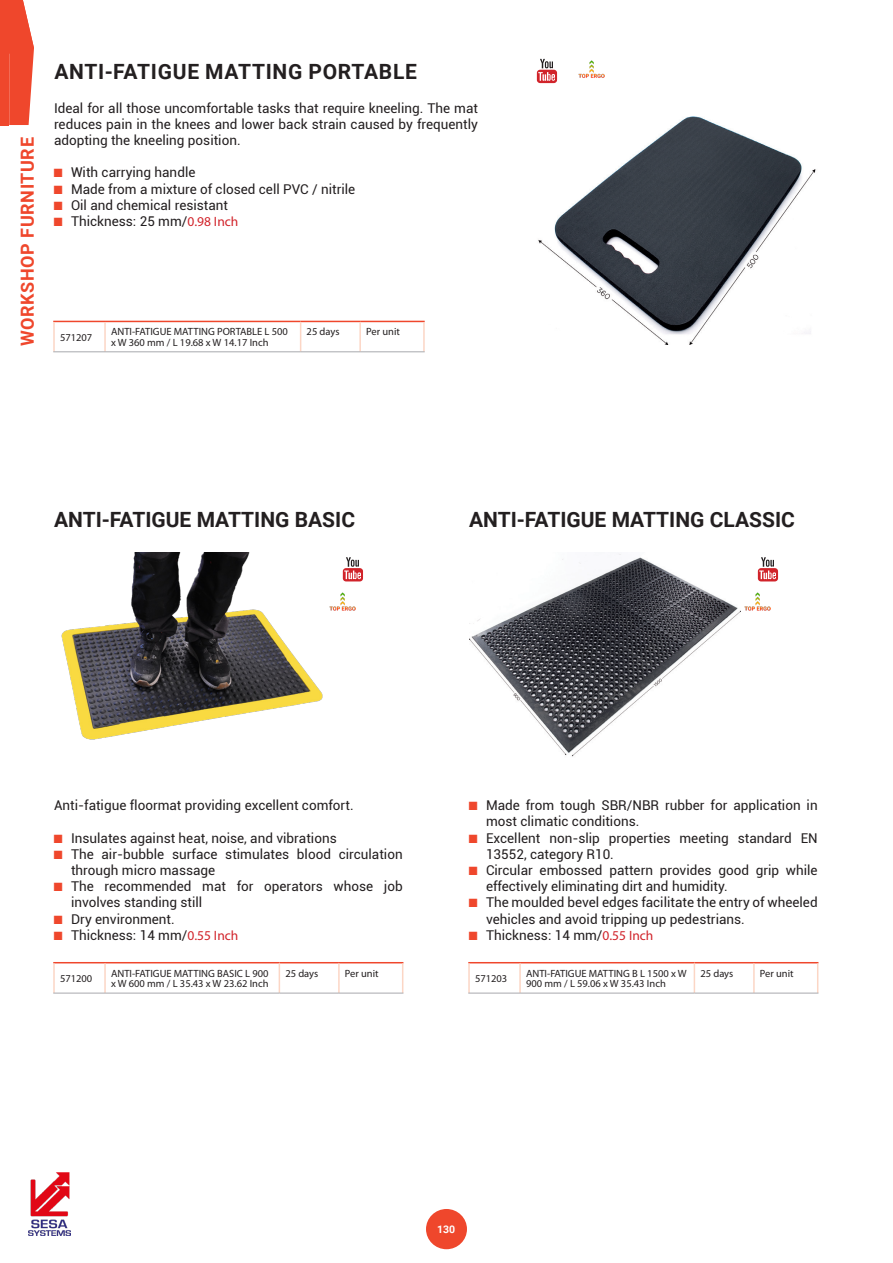
<style>
.page{position:relative;width:893px;height:1263px;background:#fff}
.page>*{position:absolute;margin:0;border:0;box-sizing:border-box;transform-origin:0 0}
.t1{font:700 21px "Roboto";color:#231f20}
.t2{font:700 21px "Roboto";letter-spacing:.035em;color:#231f20}
.t3{font:700 18px "Roboto";letter-spacing:.035em;color:#ef472c}
.t4{font:13.5px/16.2px "Roboto";color:#231f20}
.t5{font:10.5px/10.5px "Myriad Pro";color:#231f20}
.t6{font:700 10.5px "Roboto";color:#fff}
.s1{font-family:"Courier New";color:#ef472c}
.s2{font-family:"Myriad Pro";color:#d1232a}
</style>
<div class="page">
<div style="left:426px;top:1209px;width:41px;height:40px;background:#ef472c;border-radius:50%"></div>
<img style="left:28px;top:1172px;width:43px;height:63px">
<svg style="left:0;top:0;width:34px;height:125px;background:#f05b43"></svg>
<svg style="left:537px;top:59px;width:20px;height:24px"></svg>
<img style="left:579px;top:60px;width:25px;height:18px">
<img style="left:538px;top:116px;width:278px;height:228px">
<hr style="left:53px;top:321px;width:52px;height:1px;background:#ef472c">
<hr style="left:105px;top:321px;width:196px;height:1px;background:#ef472c">
<hr style="left:301px;top:321px;width:59px;height:1px;background:#ef472c">
<hr style="left:360px;top:321px;width:65px;height:1px;background:#ef472c">
<hr style="left:53px;top:322px;width:2px;height:30px;background:#fcd6c5">
<hr style="left:104px;top:322px;width:2px;height:30px;background:#fcd6c5">
<hr style="left:300px;top:322px;width:1px;height:30px;background:#fcd6c5">
<hr style="left:359px;top:322px;width:2px;height:30px;background:#fcd6c5">
<hr style="left:423px;top:322px;width:2px;height:30px;background:#fcd6c5">
<hr style="left:53px;top:352px;width:52px;height:1px;background:#a8a9ad">
<hr style="left:105px;top:352px;width:196px;height:1px;background:#a8a9ad">
<hr style="left:301px;top:352px;width:59px;height:1px;background:#a8a9ad">
<hr style="left:360px;top:352px;width:65px;height:1px;background:#a8a9ad">
<img style="left:61px;top:552px;width:262px;height:188px">
<svg style="left:343px;top:557px;width:20px;height:24px"></svg>
<img style="left:329px;top:592px;width:26px;height:19px">
<hr style="left:53px;top:962px;width:52px;height:1px;background:#ef472c">
<hr style="left:105px;top:962px;width:174px;height:1px;background:#ef472c">
<hr style="left:279px;top:962px;width:60px;height:1px;background:#ef472c">
<hr style="left:339px;top:962px;width:64px;height:1px;background:#ef472c">
<hr style="left:53px;top:963px;width:2px;height:30px;background:#fcd6c5">
<hr style="left:104px;top:963px;width:2px;height:30px;background:#fcd6c5">
<hr style="left:279px;top:963px;width:1px;height:30px;background:#fcd6c5">
<hr style="left:338px;top:963px;width:2px;height:30px;background:#fcd6c5">
<hr style="left:402px;top:963px;width:1px;height:30px;background:#fcd6c5">
<hr style="left:53px;top:993px;width:52px;height:1px;background:#a8a9ad">
<hr style="left:105px;top:993px;width:174px;height:1px;background:#a8a9ad">
<hr style="left:279px;top:993px;width:60px;height:1px;background:#a8a9ad">
<hr style="left:339px;top:993px;width:64px;height:1px;background:#a8a9ad">
<img style="left:469px;top:554px;width:271px;height:203px">
<svg style="left:758px;top:557px;width:20px;height:24px"></svg>
<img style="left:744px;top:592px;width:26px;height:19px">
<hr style="left:468px;top:962px;width:52px;height:1px;background:#ef472c">
<hr style="left:520px;top:962px;width:174px;height:1px;background:#ef472c">
<hr style="left:694px;top:962px;width:60px;height:1px;background:#ef472c">
<hr style="left:754px;top:962px;width:64px;height:1px;background:#ef472c">
<hr style="left:468px;top:963px;width:2px;height:30px;background:#fcd6c5">
<hr style="left:519px;top:963px;width:2px;height:30px;background:#fcd6c5">
<hr style="left:694px;top:963px;width:1px;height:30px;background:#fcd6c5">
<hr style="left:753px;top:963px;width:2px;height:30px;background:#fcd6c5">
<hr style="left:817px;top:963px;width:1px;height:30px;background:#fcd6c5">
<hr style="left:468px;top:993px;width:52px;height:1px;background:#a8a9ad">
<hr style="left:520px;top:993px;width:174px;height:1px;background:#a8a9ad">
<hr style="left:694px;top:993px;width:60px;height:1px;background:#a8a9ad">
<hr style="left:754px;top:993px;width:64px;height:1px;background:#a8a9ad">
<h2 class="t3" style="left:15px;top:346px;width:210px;rotate:-90deg">WORKSHOP FURNITURE</h2>
<h1 class="t2" style="left:54px;top:56px;width:364px">ANTI-FATIGUE MATTING PORTABLE</h1>
<p class="t4" style="left:54px;top:99px;width:425px;text-align:justify">Ideal for all those uncomfortable tasks that require kneeling. The mat reduces pain in the knees and lower back strain caused by frequently adopting the kneeling position.</p>
<p class="t4" style="left:54px;top:164px;width:143px"><span class="s1">■</span> With carrying handle</p>
<p class="t4" style="left:54px;top:180px;width:303px"><span class="s1">■</span> Made from a mixture of closed cell PVC / nitrile</p>
<p class="t4" style="left:54px;top:196px;width:176px"><span class="s1">■</span> Oil and chemical resistant</p>
<p class="t4" style="left:54px;top:213px;width:186px"><span class="s1">■</span> Thickness: 25 mm/<span class="s2">0.98 Inch</span></p>
<p class="t5" style="left:60px;top:332px;width:34px">571207</p>
<p class="t5" style="left:111px;top:326px;width:178px">ANTI-FATIGUE MATTING PORTABLE L 500 x W 360 mm / L 19.68 x W 14.17 Inch</p>
<p class="t5" style="left:307px;top:326px;width:34px">25 days</p>
<p class="t5" style="left:366px;top:326px;width:35px">Per unit</p>
<h1 class="t1" style="left:54px;top:504px;width:303px">ANTI-FATIGUE MATTING BASIC</h1>
<h1 class="t1" style="left:469px;top:504px;width:327px">ANTI-FATIGUE MATTING CLASSIC</h1>
<p class="t4" style="left:54px;top:797px;width:301px">Anti-fatigue floormat providing excellent comfort.</p>
<p class="t4" style="left:54px;top:829px;width:284px"><span class="s1">■</span> Insulates against heat, noise, and vibrations</p>
<p class="t4" style="left:71px;top:845px;width:333px;text-indent:-17px"><span class="s1">■</span> The air-bubble surface stimulates blood circulation through micro massage</p>
<p class="t4" style="left:71px;top:878px;width:333px;text-indent:-17px"><span class="s1">■</span> The recommended mat for operators whose job involves standing still</p>
<p class="t4" style="left:54px;top:910px;width:122px"><span class="s1">■</span> Dry environment.</p>
<p class="t4" style="left:54px;top:926px;width:186px"><span class="s1">■</span> Thickness: 14 mm/<span class="s2">0.55 Inch</span></p>
<p class="t5" style="left:60px;top:973px;width:34px">571200</p>
<p class="t5" style="left:111px;top:968px;width:159px">ANTI-FATIGUE MATTING BASIC L 900 x W 600 mm / L 35.43 x W 23.62 Inch</p>
<p class="t5" style="left:285px;top:968px;width:34px">25 days</p>
<p class="t5" style="left:345px;top:968px;width:35px">Per unit</p>
<p class="t4" style="left:486px;top:797px;width:333px;text-indent:-17px"><span class="s1">■</span> Made from tough SBR/NBR rubber for application in most climatic conditions.</p>
<p class="t4" style="left:486px;top:829px;width:333px;text-indent:-17px"><span class="s1">■</span> Excellent non-slip properties meeting standard EN<br>13552, category R10.</p>
<p class="t4" style="left:486px;top:861px;width:333px;text-indent:-17px"><span class="s1">■</span> Circular embossed pattern provides good grip while effectively eliminating dirt and humidity.</p>
<p class="t4" style="left:486px;top:894px;width:333px;text-indent:-17px"><span class="s1">■</span> The moulded bevel edges facilitate the entry of wheeled vehicles and avoid tripping up pedestrians.</p>
<p class="t4" style="left:469px;top:926px;width:186px"><span class="s1">■</span> Thickness: 14 mm/<span class="s2">0.55 Inch</span></p>
<p class="t5" style="left:475px;top:973px;width:34px">571203</p>
<p class="t5" style="left:526px;top:968px;width:162px">ANTI-FATIGUE MATTING B L 1500 x W<br>900 mm / L 59.06 x W 35.43 Inch</p>
<p class="t5" style="left:700px;top:968px;width:34px">25 days</p>
<p class="t5" style="left:760px;top:968px;width:35px">Per unit</p>
<p class="t6" style="left:437px;top:1222px;width:20px">130</p>
</div>
